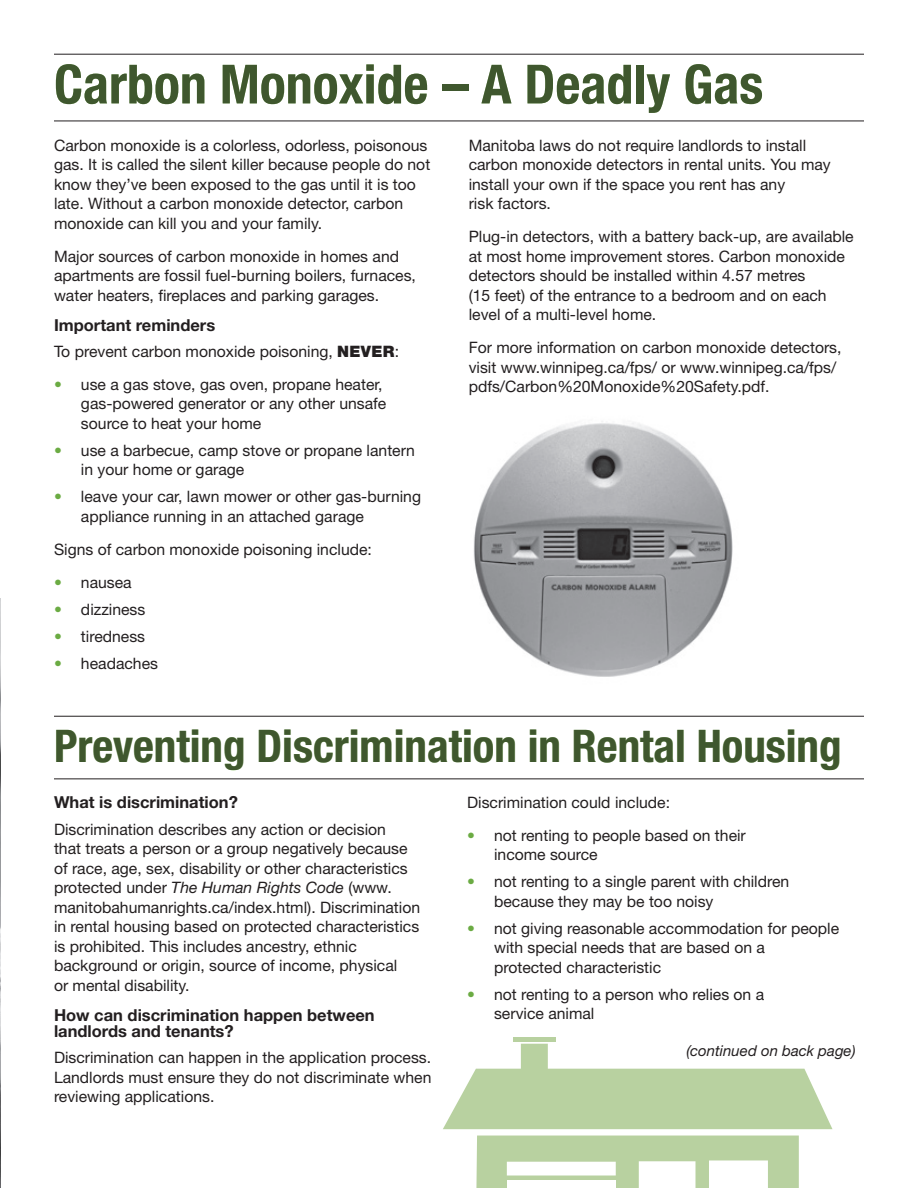
<style>
.page{position:relative;width:918px;height:1188px;background:#fff}
.page>*{position:absolute;margin:0;border:0;box-sizing:border-box;transform-origin:0 0}
.t1{font:700 condensed 54px "Helvetica Neue";color:#231f20}
.t2{font:700 condensed 45px "Helvetica Neue";color:#231f20}
.t3{font:700 16.5px/16.5px "Helvetica Neue";color:#231f20}
.t4{font:15.75px/19.5px "Helvetica Neue";color:#231f20}
.t5{font:italic 15px "Helvetica Neue";color:#231f20}
.s1{font-weight:900}
.s2{color:#6bab43}
.s3{font-style:italic}
</style>
<div class="page">
<img style="left:473px;top:421px;width:260px;height:256px">
<hr style="left:54px;top:54px;width:810px;height:1px;background:#231f20">
<hr style="left:54px;top:716px;width:810px;height:1px;background:#231f20">
<hr style="left:54px;top:779px;width:810px;height:1px;background:#231f20">
<hr style="left:54px;top:121px;width:810px;height:1px;background:#231f20">
<img style="left:0;top:598px;width:1px;height:590px">
<svg style="left:476px;top:1136px;width:323px;height:52px"></svg>
<div style="left:507px;top:1162px;width:109px;height:14px;background:#fff"></div>
<div style="left:507px;top:1181px;width:109px;height:7px;background:#fff"></div>
<svg style="left:443px;top:1044px;width:389px;height:85px"></svg>
<div style="left:513px;top:1037px;width:42px;height:5px;background:#b8d1a0"></div>
<h1 class="t1" style="left:54px;top:52px;width:711px">Carbon Monoxide – A Deadly Gas</h1>
<p class="t4" style="left:469px;top:135px;width:364px">Manitoba laws do not require landlords to install carbon monoxide detectors in rental units. You may install your own if the space you rent has any<br>risk factors.</p>
<p class="t4" style="left:469px;top:227px;width:387px">Plug-in detectors, with a battery back-up, are available at most home improvement stores. Carbon monoxide detectors should be installed within 4.57 metres<br>(15 feet) of the entrance to a bedroom and on each level of a multi-level home.</p>
<p class="t4" style="left:469px;top:338px;width:374px">For more information on carbon monoxide detectors, visit www.winnipeg.ca/fps/ or www.winnipeg.ca/fps/ pdfs/Carbon%20Monoxide%20Safety.pdf.</p>
<p class="t4" style="left:54px;top:135px;width:378px">Carbon monoxide is a colorless, odorless, poisonous gas. It is called the silent killer because people do not know they’ve been exposed to the gas until it is too late. Without a carbon monoxide detector, carbon monoxide can kill you and your family.</p>
<p class="t4" style="left:54px;top:246px;width:363px">Major sources of carbon monoxide in homes and apartments are fossil fuel-burning boilers, furnaces, water heaters, fireplaces and parking garages.</p>
<p class="t3" style="left:54px;top:316px;width:163px">Important reminders</p>
<p class="t4" style="left:54px;top:341px;width:347px">To prevent carbon monoxide poisoning, <span class="s1">NEVER</span>:</p>
<p class="t4" style="left:81px;top:374px;width:307px;text-indent:-27px"><span class="s2">•</span> use a gas stove, gas oven, propane heater, gas-powered generator or any other unsafe source to heat your home</p>
<p class="t4" style="left:81px;top:440px;width:336px;text-indent:-27px"><span class="s2">•</span> use a barbecue, camp stove or propane lantern in your home or garage</p>
<p class="t4" style="left:81px;top:487px;width:342px;text-indent:-27px"><span class="s2">•</span> leave your car, lawn mower or other gas-burning appliance running in an attached garage</p>
<p class="t4" style="left:54px;top:539px;width:319px">Signs of carbon monoxide poisoning include:</p>
<p class="t4" style="left:54px;top:572px;width:79px"><span class="s2">•</span> nausea</p>
<p class="t4" style="left:54px;top:599px;width:93px"><span class="s2">•</span> dizziness</p>
<p class="t4" style="left:54px;top:626px;width:93px"><span class="s2">•</span> tiredness</p>
<p class="t4" style="left:54px;top:653px;width:106px"><span class="s2">•</span> headaches</p>
<h2 class="t2" style="left:54px;top:719px;width:789px">Preventing Discrimination in Rental Housing</h2>
<p class="t3" style="left:54px;top:794px;width:185px">What is discrimination?</p>
<p class="t4" style="left:54px;top:819px;width:368px">Discrimination describes any action or decision<br>that treats a person or a group negatively because of race, age, sex, disability or other characteristics protected under <span class="s3">The Human Rights Code</span> (www. manitobahumanrights.ca/index.html). Discrimination in rental housing based on protected characteristics is prohibited. This includes ancestry, ethnic background or origin, source of income, physical<br>or mental disability.</p>
<p class="t3" style="left:54px;top:1006px;width:322px">How can discrimination happen between landlords and tenants?</p>
<p class="t4" style="left:54px;top:1048px;width:379px;text-align:justify">Discrimination can happen in the application process.<br>Landlords must ensure they do not discriminate when reviewing applications.</p>
<p class="t4" style="left:467px;top:792px;width:205px">Discrimination could include:</p>
<p class="t4" style="left:494px;top:825px;width:253px;text-indent:-27px"><span class="s2">•</span> not renting to people based on their income source</p>
<p class="t4" style="left:494px;top:872px;width:297px;text-indent:-27px"><span class="s2">•</span> not renting to a single parent with children because they may be too noisy</p>
<p class="t4" style="left:494px;top:918px;width:347px;text-indent:-27px"><span class="s2">•</span> not giving reasonable accommodation for people with special needs that are based on a<br>protected characteristic</p>
<p class="t4" style="left:494px;top:984px;width:272px;text-indent:-27px"><span class="s2">•</span> not renting to a person who relies on a service animal</p>
<p class="t5" style="left:686px;top:1041px;width:171px">(continued on back page)</p>
</div>
